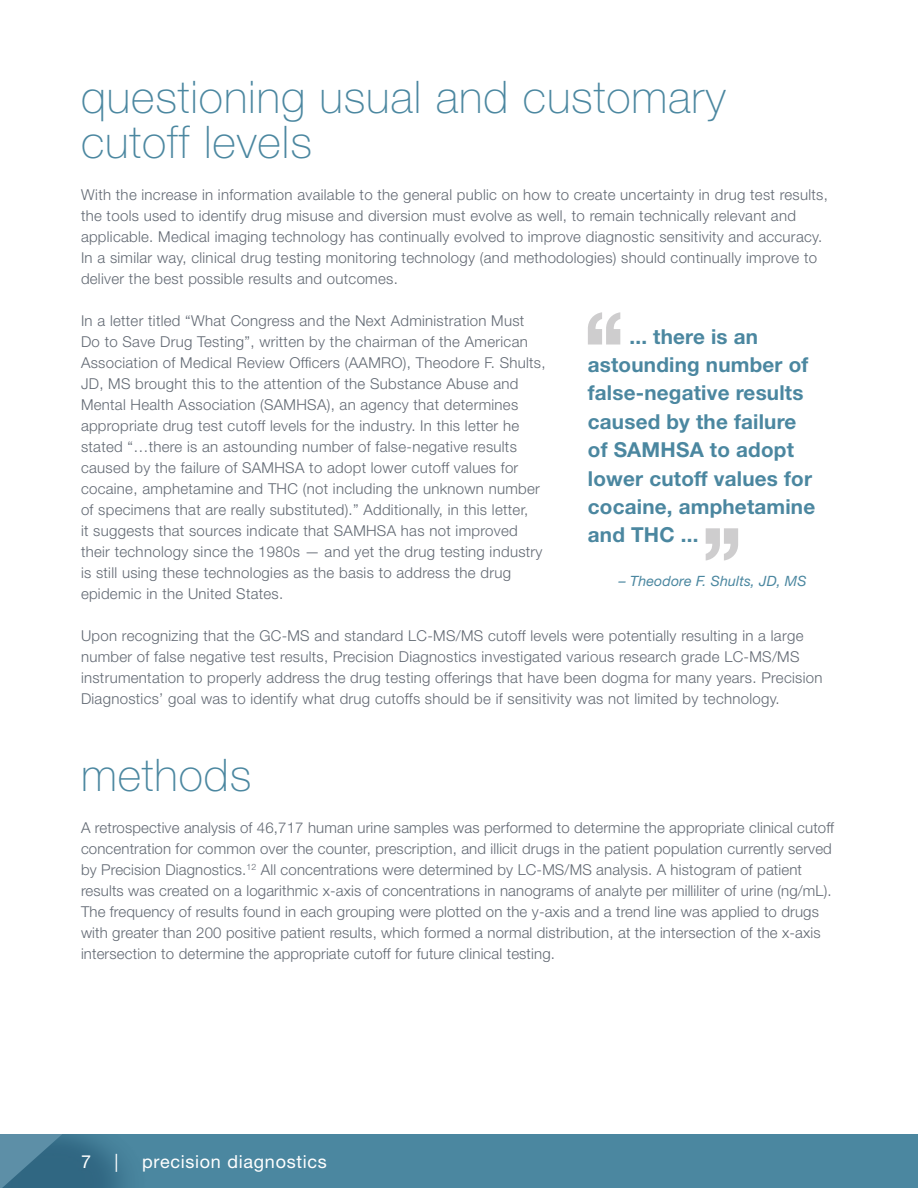
<style>
.page{position:relative;width:918px;height:1188px;background:#fff}
.page>*{position:absolute;margin:0;border:0;box-sizing:border-box;transform-origin:0 0}
.t1{font:100 45px/45px "Helvetica Neue LT Std";letter-spacing:.02em;color:#4b87a0}
.t2{font:700 20.7px/28.3px "Helvetica Neue LT Std";letter-spacing:.01em;color:#4b87a0}
.t3{font:18px "Helvetica Neue LT Std";letter-spacing:.04em;color:#fff}
.t4{font:300 15px/21px "Helvetica Neue LT Std";letter-spacing:.02em;color:#626973}
.t5{font:italic 14.25px "Helvetica Neue LT Std";letter-spacing:.01em;color:#4b87a0}
</style>
<div class="page">
<div style="left:0;top:1134px;width:918px;height:54px;background:#4b87a0"></div>
<svg style="left:0;top:1134px;width:62px;height:54px;background:#477b95"></svg>
<svg style="left:588px;top:312px;width:32px;height:33px"></svg>
<svg style="left:706px;top:528px;width:32px;height:33px"></svg>
<p class="t1" style="left:81px;top:75px;width:646px">questioning usual and customary cutoff levels</p>
<p class="t4" style="left:81px;top:184px;width:748px">With the increase in information available to the general public on how to create uncertainty in drug test results, the tools used to identify drug misuse and diversion must evolve as well, to remain technically relevant and applicable. Medical imaging technology has continually evolved to improve diagnostic sensitivity and accuracy.<br>In a similar way, clinical drug testing monitoring technology (and methodologies) should continually improve to deliver the best possible results and outcomes.</p>
<p class="t4" style="left:81px;top:310px;width:466px">In a letter titled “What Congress and the Next Administration Must Do to Save Drug Testing”, written by the chairman of the American Association of Medical Review Officers (AAMRO), Theodore F. Shults, JD, MS brought this to the attention of the Substance Abuse and Mental Health Association (SAMHSA), an agency that determines appropriate drug test cutoff levels for the industry. In this letter he stated “…there is an astounding number of false-negative results caused by the failure of SAMHSA to adopt lower cutoff values for cocaine, amphetamine and THC (not including the unknown number of specimens that are really substituted).” Additionally, in this letter,<br>it suggests that sources indicate that SAMHSA has not improved their technology since the 1980s — and yet the drug testing industry is still using these technologies as the basis to address the drug epidemic in the United States.</p>
<p class="t4" style="left:81px;top:625px;width:743px">Upon recognizing that the GC-MS and standard LC-MS/MS cutoff levels were potentially resulting in a large number of false negative test results, Precision Diagnostics investigated various research grade LC-MS/MS instrumentation to properly address the drug testing offerings that have been dogma for many years. Precision Diagnostics’ goal was to identify what drug cutoffs should be if sensitivity was not limited by technology.</p>
<p class="t2" style="left:588px;top:322px;width:229px;text-indent:42px">... there is an astounding number of false-negative results caused by the failure of SAMHSA to adopt lower cutoff values for cocaine, amphetamine and THC ...</p>
<p class="t5" style="left:619px;top:572px;width:189px">– Theodore F. Shults, JD, MS</p>
<p class="t1" style="left:81px;top:753px;width:172px">methods</p>
<p class="t4" style="left:81px;top:817px;width:755px">A retrospective analysis of 46,717 human urine samples was performed to determine the appropriate clinical cutoff concentration for common over the counter, prescription, and illicit drugs in the patient population currently served by Precision Diagnostics.<sup>12</sup> All concentrations were determined by LC-MS/MS analysis. A histogram of patient results was created on a logarithmic x-axis of concentrations in nanograms of analyte per milliliter of urine (ng/mL).<br>The frequency of results found in each grouping were plotted on the y-axis and a trend line was applied to drugs with greater than 200 positive patient results, which formed a normal distribution, at the intersection of the x-axis intersection to determine the appropriate cutoff for future clinical testing.</p>
<p class="t3" style="left:81px;top:1151px;width:12px">7</p>
<p class="t3" style="left:115px;top:1151px;width:5px">|</p>
<p class="t3" style="left:142px;top:1151px;width:186px">precision diagnostics</p>
</div>
